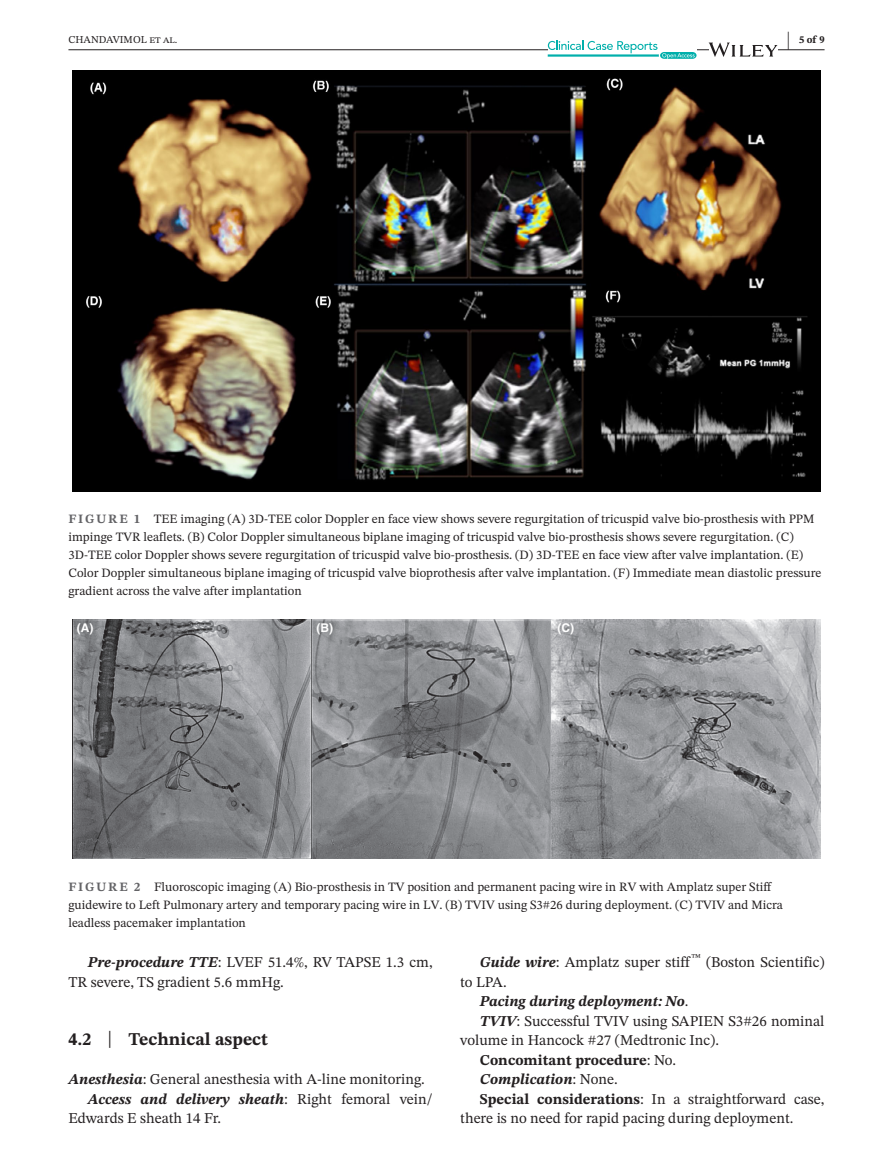
<style>
.page{position:relative;width:893px;height:1174px;background:#fff}
.page>*{position:absolute;margin:0;border:0;box-sizing:border-box;transform-origin:0 0}
.t1{font:700 21px "STIX Two Text";color:#231f20;scale:.42 1}
.t2{font:700 18px "STIX Two Text";color:#231f20}
.t3{font:15px/19.5px "STIX Two Text";color:#231f20}
.t4{font:italic 700 15px "STIX Two Text";color:#231f20}
.t5{font:700 15px "STIX Two Text";color:#231f20}
.t6{font:12.75px/18px "STIX Two Text";color:#231f20}
.t7{font:700 12px "Helvetica";color:#fff}
.t8{font:10.5px "STIX Two Text";color:#231f20}
.t9{font:700 10.5px "STIX Two Text";color:#231f20}
.s1{font-weight:700;color:#636366}
.s2{font-weight:700;font-style:italic}
.s3{font-weight:400;font-size:23.7px}
.s4{font-weight:400;font-style:normal}
.s5{font-weight:400}
.s6{font-weight:700}
</style>
<div class="page">
<hr style="left:68px;top:49px;width:756px;height:1px;background:#231f20">
<svg style="left:548px;top:41px;width:148px;height:18px"></svg>
<svg style="left:709px;top:43px;width:68px;height:14px"></svg>
<img style="left:72px;top:70px;width:749px;height:421px">
<img style="left:72px;top:619px;width:749px;height:240px">
<h1 class="t1" style="left:787px;top:24px;width:8px">|</h1>
<p class="t8" style="left:68px;top:32px;width:111px">CHANDAVIMOL et al.</p>
<p class="t9" style="left:799px;top:32px;width:27px">5 of 9</p>
<p class="t6" style="left:68px;top:510px;width:755px"><span class="s1">FIGURE 1</span> TEE imaging (A) 3D-TEE color Doppler en face view shows severe regurgitation of tricuspid valve bio-prosthesis with PPM impinge TVR leaflets. (B) Color Doppler simultaneous biplane imaging of tricuspid valve bio-prosthesis shows severe regurgitation. (C)<br>3D-TEE color Doppler shows severe regurgitation of tricuspid valve bio-prosthesis. (D) 3D-TEE en face view after valve implantation. (E)<br>Color Doppler simultaneous biplane imaging of tricuspid valve bioprothesis after valve implantation. (F) Immediate mean diastolic pressure gradient across the valve after implantation</p>
<p class="t7" style="left:77px;top:620px;width:18px">(A)</p>
<p class="t7" style="left:316px;top:620px;width:18px">(B)</p>
<p class="t7" style="left:557px;top:620px;width:18px">(C)</p>
<p class="t6" style="left:68px;top:878px;width:716px"><span class="s1">FIGURE 2</span> Fluoroscopic imaging (A) Bio-prosthesis in TV position and permanent pacing wire in RV with Amplatz super Stiff guidewire to Left Pulmonary artery and temporary pacing wire in LV. (B) TVIV using S3#26 during deployment. (C) TVIV and Micra leadless pacemaker implantation</p>
<p class="t3" style="left:68px;top:952px;width:366px;text-indent:20px"><span class="s2">Pre-procedure TTE</span>: LVEF 51.4%, RV TAPSE 1.3 cm,<br>TR severe, TS gradient 5.6 mmHg.</p>
<h2 class="t2" style="left:68px;top:1026px;width:201px">4.2 <span class="s3">|</span> Technical aspect</h2>
<p class="t3" style="left:68px;top:1069px;width:358px"><span class="s2">Anesthesia</span>: General anesthesia with A-line monitoring.</p>
<p class="t4" style="left:88px;top:1088px;width:346px">Access and delivery sheath<span class="s4">: Right femoral vein/</span></p>
<p class="t3" style="left:68px;top:1108px;width:154px">Edwards E sheath 14 Fr.</p>
<p class="t8" style="left:691px;top:949px;width:11px">™</p>
<p class="t3" style="left:706px;top:952px;width:120px">(Boston Scientific)</p>
<p class="t3" style="left:480px;top:952px;width:211px"><span class="s2">Guide wire</span>: Amplatz super stiff</p>
<p class="t3" style="left:460px;top:972px;width:48px">to LPA.</p>
<p class="t4" style="left:480px;top:990px;width:210px">Pacing during deployment: No<span class="s4">.</span></p>
<p class="t3" style="left:480px;top:1011px;width:346px"><span class="s2">TVIV</span>: Successful TVIV using SAPIEN S3#26 nominal</p>
<p class="t3" style="left:460px;top:1030px;width:260px">volume in Hancock #27 (Medtronic Inc).</p>
<p class="t5" style="left:480px;top:1049px;width:198px">Concomitant procedure<span class="s5">: No.</span></p>
<p class="t4" style="left:480px;top:1068px;width:139px">Complication<span class="s4">: None.</span></p>
<p class="t3" style="left:480px;top:1089px;width:346px"><span class="s6">Special considerations</span>: In a straightforward case,</p>
<p class="t3" style="left:460px;top:1108px;width:335px">there is no need for rapid pacing during deployment.</p>
</div>
